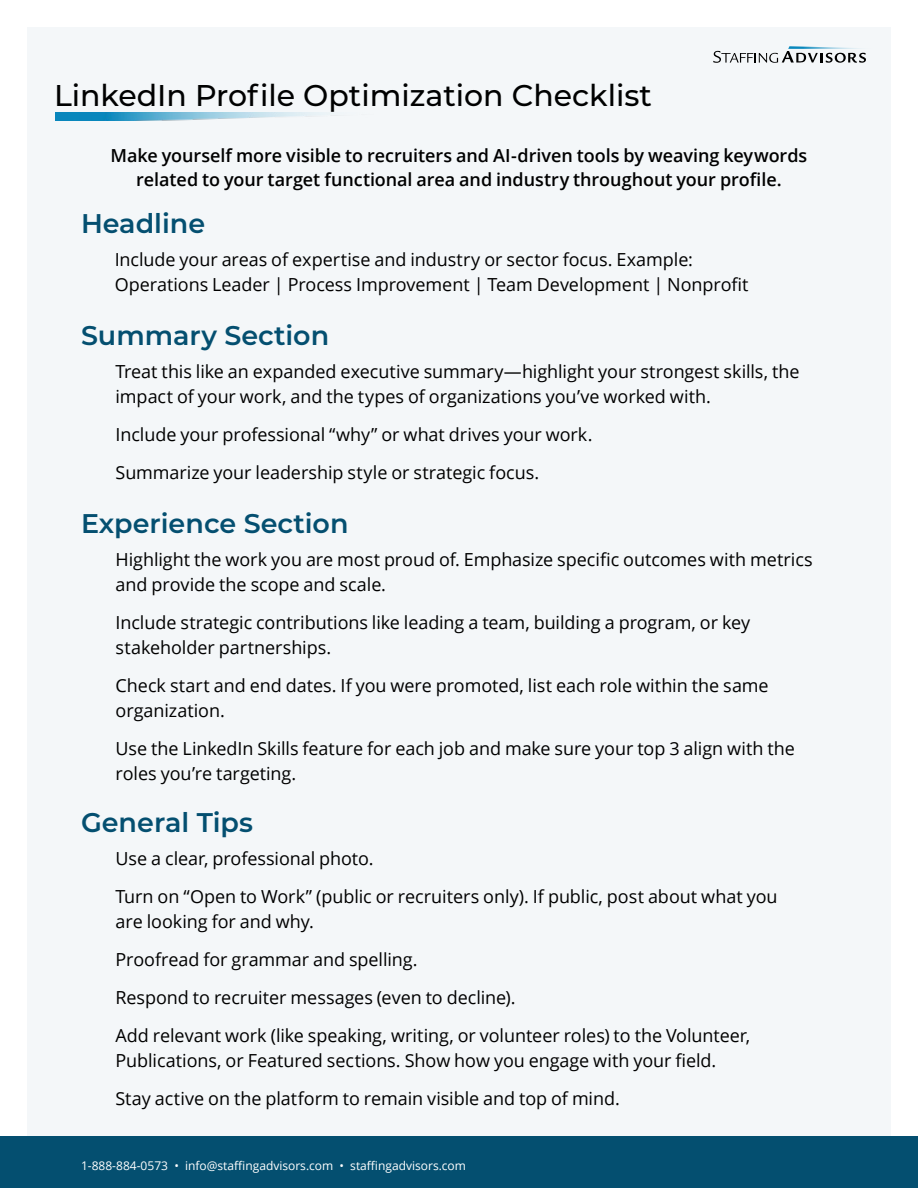
<style>
.page{position:relative;width:918px;height:1188px;background:#fff}
.page>*{position:absolute;margin:0;border:0;box-sizing:border-box;transform-origin:0 0}
.t1{font:500 30px "Montserrat";color:#000101}
.t2{font:600 27px "Montserrat";color:#044f70}
.t3{font:18px/24.8px "Open Sans";letter-spacing:-.005em;color:#000}
.t4{font:600 18px/24px "Open Sans";letter-spacing:-.005em;color:#000;text-align:center}
.t5{font:12px "Open Sans";color:#fff}
</style>
<div class="page">
<div style="left:0;top:1136px;width:918px;height:52px;background:#044f70"></div>
<div style="left:27px;top:27px;width:864px;height:1109px;background:#f4f7f9"></div>
<svg style="left:713px;top:46px;width:153px;height:17px"></svg>
<img style="left:56px;top:112px;width:276px;height:9px">
<h1 class="t1" style="left:54px;top:74px;width:599px">LinkedIn Profile Optimization Checklist</h1>
<p class="t4" style="left:111px;top:143px;width:698px">Make yourself more visible to recruiters and AI-driven tools by weaving keywords related to your target functional area and industry throughout your profile.</p>
<h2 class="t2" style="left:81px;top:204px;width:126px">Headline</h2>
<p class="t3" style="left:115px;top:247px;width:635px">Include your areas of expertise and industry or sector focus. Example:<br>Operations Leader | Process Improvement | Team Development | Nonprofit</p>
<h2 class="t2" style="left:81px;top:316px;width:250px">Summary Section</h2>
<p class="t3" style="left:116px;top:358px;width:686px">Treat this like an expanded executive summary—highlight your strongest skills, the impact of your work, and the types of organizations you’ve worked with.</p>
<p class="t3" style="left:116px;top:415px;width:478px;line-height:38.2px">Include your professional “why” or what drives your work.<br>Summarize your leadership style or strategic focus.</p>
<h2 class="t2" style="left:81px;top:504px;width:269px">Experience Section</h2>
<p class="t3" style="left:116px;top:547px;width:699px">Highlight the work you are most proud of. Emphasize specific outcomes with metrics and provide the scope and scale.</p>
<p class="t3" style="left:116px;top:610px;width:636px">Include strategic contributions like leading a team, building a program, or key stakeholder partnerships.</p>
<p class="t3" style="left:116px;top:673px;width:655px">Check start and end dates. If you were promoted, list each role within the same organization.</p>
<p class="t3" style="left:116px;top:736px;width:681px">Use the LinkedIn Skills feature for each job and make sure your top 3 align with the roles you’re targeting.</p>
<h2 class="t2" style="left:81px;top:803px;width:173px">General Tips</h2>
<p class="t3" style="left:116px;top:838px;width:664px;line-height:38.2px">Use a clear, professional photo.<br>Turn on “Open to Work” (public or recruiters only). If public, post about what you</p>
<p class="t3" style="left:116px;top:901px;width:636px;line-height:38.2px">are looking for and why.<br>Proofread for grammar and spelling.<br>Respond to recruiter messages (even to decline).<br>Add relevant work (like speaking, writing, or volunteer roles) to the Volunteer,</p>
<p class="t3" style="left:116px;top:1041px;width:602px;line-height:38.2px">Publications, or Featured sections. Show how you engage with your field.<br>Stay active on the platform to remain visible and top of mind.</p>
<p class="t5" style="left:81px;top:1157px;width:387px">1-888-884-0573 • info@staffingadvisors.com • staffingadvisors.com</p>
</div>
